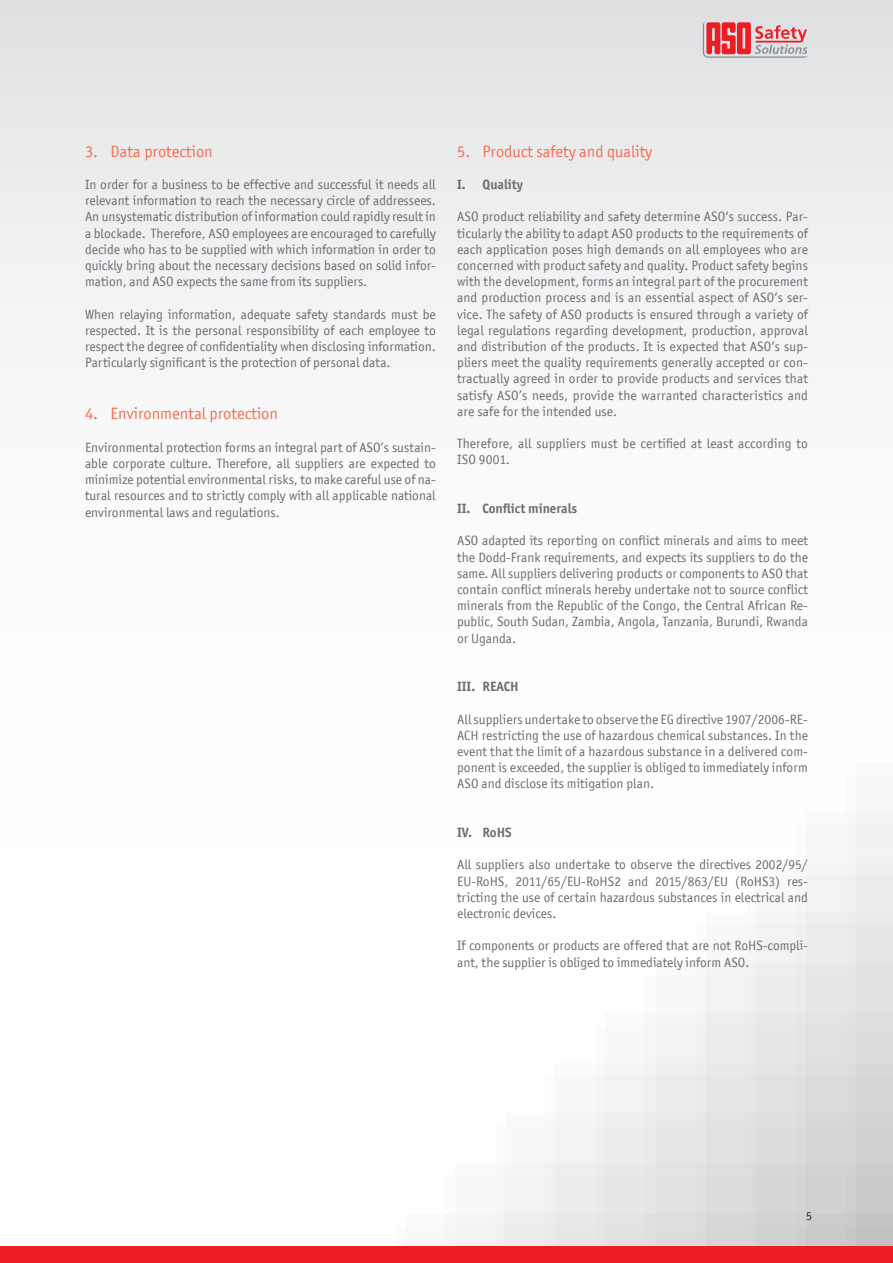
<style>
.page{position:relative;width:893px;height:1263px;background:#fff}
.page>*{position:absolute;margin:0;border:0;box-sizing:border-box;transform-origin:0 0}
.t1{font:16.5px "Officina San ITC";color:#f36f51}
.t2{font:13.5px/16.2px "Officina San ITC";color:#6c6d70;text-align:justify}
.t3{font:700 13.5px "Officina San ITC";color:#6c6d70}
.t4{font:12px "Officina San ITC";color:#231f20}
</style>
<div class="page">
<div style="left:0;top:0;width:893px;height:1263px;background:linear-gradient(to bottom,#eaebec,#fff)"></div>
<div style="left:344px;top:1225px;width:50px;height:38px;background:#fff"></div>
<div style="left:394px;top:1175px;width:50px;height:50px;background:#fff"></div>
<div style="left:444px;top:1125px;width:51px;height:50px;background:#fff"></div>
<div style="left:495px;top:1075px;width:50px;height:50px;background:#fff"></div>
<div style="left:545px;top:1025px;width:50px;height:50px;background:#fff"></div>
<div style="left:595px;top:975px;width:50px;height:50px;background:#fff"></div>
<div style="left:645px;top:925px;width:50px;height:50px;background:#fff"></div>
<div style="left:695px;top:875px;width:50px;height:50px;background:#fff"></div>
<div style="left:745px;top:824px;width:50px;height:51px;background:#fff"></div>
<div style="left:795px;top:774px;width:51px;height:50px;background:#fff"></div>
<div style="left:846px;top:724px;width:47px;height:50px;background:#fff"></div>
<div style="left:855px;top:1213px;width:38px;height:50px;background:#c2c1c1"></div>
<div style="left:805px;top:1213px;width:50px;height:50px;background:#cacaca"></div>
<div style="left:755px;top:1213px;width:50px;height:50px;background:#d0d1d1"></div>
<div style="left:705px;top:1213px;width:50px;height:50px;background:#d6d6d7"></div>
<div style="left:655px;top:1213px;width:50px;height:50px;background:#dcdcdd"></div>
<div style="left:605px;top:1213px;width:50px;height:50px;background:#e1e1e2"></div>
<div style="left:555px;top:1213px;width:50px;height:50px;background:#e7e7e8"></div>
<div style="left:505px;top:1213px;width:50px;height:50px;background:#ececed"></div>
<div style="left:454px;top:1213px;width:51px;height:50px;background:#f2f2f3"></div>
<div style="left:404px;top:1213px;width:50px;height:50px;background:#f8f8f8"></div>
<div style="left:354px;top:1213px;width:50px;height:50px;background:#fff"></div>
<div style="left:856px;top:1163px;width:37px;height:50px;background:#cacaca"></div>
<div style="left:805px;top:1163px;width:51px;height:50px;background:#d0d1d1"></div>
<div style="left:755px;top:1163px;width:50px;height:50px;background:#d6d6d7"></div>
<div style="left:705px;top:1163px;width:50px;height:50px;background:#dcdcdd"></div>
<div style="left:655px;top:1163px;width:50px;height:50px;background:#e1e1e2"></div>
<div style="left:605px;top:1163px;width:50px;height:50px;background:#e7e7e8"></div>
<div style="left:555px;top:1163px;width:50px;height:50px;background:#ececed"></div>
<div style="left:505px;top:1163px;width:50px;height:50px;background:#f2f2f3"></div>
<div style="left:455px;top:1163px;width:50px;height:50px;background:#f8f8f8"></div>
<div style="left:404px;top:1163px;width:51px;height:50px;background:#fff"></div>
<div style="left:856px;top:1113px;width:37px;height:50px;background:#d0d1d1"></div>
<div style="left:805px;top:1113px;width:51px;height:50px;background:#d6d6d7"></div>
<div style="left:755px;top:1113px;width:50px;height:50px;background:#dcdcdd"></div>
<div style="left:705px;top:1113px;width:50px;height:50px;background:#e1e1e2"></div>
<div style="left:655px;top:1113px;width:50px;height:50px;background:#e7e7e8"></div>
<div style="left:605px;top:1113px;width:50px;height:50px;background:#ececed"></div>
<div style="left:555px;top:1113px;width:50px;height:50px;background:#f2f2f3"></div>
<div style="left:505px;top:1113px;width:50px;height:50px;background:#f8f8f8"></div>
<div style="left:455px;top:1113px;width:50px;height:50px;background:#fff"></div>
<div style="left:856px;top:1063px;width:37px;height:50px;background:#d6d6d7"></div>
<div style="left:805px;top:1063px;width:51px;height:50px;background:#dcdcdd"></div>
<div style="left:755px;top:1063px;width:50px;height:50px;background:#e1e1e2"></div>
<div style="left:705px;top:1063px;width:50px;height:50px;background:#e7e7e8"></div>
<div style="left:655px;top:1063px;width:50px;height:50px;background:#ececed"></div>
<div style="left:605px;top:1063px;width:50px;height:50px;background:#f2f2f3"></div>
<div style="left:555px;top:1063px;width:50px;height:50px;background:#f8f8f8"></div>
<div style="left:505px;top:1063px;width:50px;height:50px;background:#fff"></div>
<div style="left:856px;top:1012px;width:37px;height:51px;background:#dcdcdd"></div>
<div style="left:805px;top:1012px;width:51px;height:51px;background:#e1e1e2"></div>
<div style="left:755px;top:1012px;width:50px;height:51px;background:#e7e7e8"></div>
<div style="left:705px;top:1012px;width:50px;height:51px;background:#ececed"></div>
<div style="left:655px;top:1012px;width:50px;height:51px;background:#f2f2f3"></div>
<div style="left:605px;top:1012px;width:50px;height:51px;background:#f8f8f8"></div>
<div style="left:555px;top:1012px;width:50px;height:51px;background:#fff"></div>
<div style="left:856px;top:962px;width:37px;height:50px;background:#e1e1e2"></div>
<div style="left:805px;top:962px;width:51px;height:50px;background:#e7e7e8"></div>
<div style="left:755px;top:962px;width:50px;height:50px;background:#ececed"></div>
<div style="left:705px;top:962px;width:50px;height:50px;background:#f2f2f3"></div>
<div style="left:655px;top:962px;width:50px;height:50px;background:#f8f8f8"></div>
<div style="left:605px;top:962px;width:50px;height:50px;background:#fff"></div>
<div style="left:856px;top:912px;width:37px;height:50px;background:#e7e7e8"></div>
<div style="left:805px;top:912px;width:51px;height:50px;background:#ececed"></div>
<div style="left:755px;top:912px;width:50px;height:50px;background:#f2f2f3"></div>
<div style="left:705px;top:912px;width:50px;height:50px;background:#f8f8f8"></div>
<div style="left:655px;top:912px;width:50px;height:50px;background:#fff"></div>
<div style="left:856px;top:862px;width:37px;height:50px;background:#ececed"></div>
<div style="left:805px;top:862px;width:51px;height:50px;background:#f2f2f3"></div>
<div style="left:755px;top:862px;width:50px;height:50px;background:#f8f8f8"></div>
<div style="left:705px;top:862px;width:50px;height:50px;background:#fff"></div>
<div style="left:856px;top:812px;width:37px;height:50px;background:#f1f1f2"></div>
<div style="left:805px;top:812px;width:51px;height:50px;background:#f7f7f8"></div>
<div style="left:755px;top:812px;width:50px;height:50px;background:#fff"></div>
<div style="left:856px;top:762px;width:37px;height:50px;background:#f7f7f8"></div>
<div style="left:805px;top:762px;width:51px;height:50px;background:#fff"></div>
<div style="left:856px;top:712px;width:37px;height:50px;background:#fff"></div>
<div style="left:0;top:1246px;width:893px;height:17px;background:#ee1d23"></div>
<svg style="left:703px;top:22px;width:105px;height:36px;background:#dd8c90"></svg>
<p class="t1" style="left:85px;top:141px;width:129px">3. Data protection</p>
<p class="t2" style="left:85px;top:176px;width:352px">In order for a business to be effective and successful it needs all relevant information to reach the necessary circle of addressees.<br>An unsystematic distribution of information could rapidly result in a blockade. Therefore, ASO employees are encouraged to carefully decide who has to be supplied with which information in order to quickly bring about the necessary decisions based on solid infor&shy;mation, and ASO expects the same from its suppliers.</p>
<p class="t2" style="left:85px;top:306px;width:352px">When relaying information, adequate safety standards must be respected. It is the personal responsibility of each employee to respect the degree of confidentiality when disclosing information.<br>Particularly significant is the protection of personal data.</p>
<p class="t1" style="left:85px;top:404px;width:195px">4. Environmental protection</p>
<p class="t2" style="left:85px;top:439px;width:352px">Environmental protection forms an integral part of ASO’s sustain&shy;able corporate culture. Therefore, all suppliers are expected to minimize potential environmental risks, to make careful use of na&shy;tural resources and to strictly comply with all applicable national environmental laws and regulations.</p>
<p class="t1" style="left:457px;top:141px;width:197px">5. Product safety and quality</p>
<p class="t3" style="left:457px;top:176px;width:67px">I. Quality</p>
<p class="t2" style="left:457px;top:209px;width:352px">ASO product reliability and safety determine ASO‘s success. Par&shy;ticularly the ability to adapt ASO products to the requirements of each application poses high demands on all employees who are concerned with product safety and quality. Product safety begins with the development, forms an integral part of the procurement and production process and is an essential aspect of ASO‘s ser&shy;vice. The safety of ASO products is ensured through a variety of legal regulations regarding development, production, approval and distribution of the products. It is expected that ASO‘s sup&shy;pliers meet the quality requirements generally accepted or con&shy;tractually agreed in order to provide products and services that satisfy ASO’s needs, provide the warranted characteristics and are safe for the intended use.</p>
<p class="t2" style="left:457px;top:435px;width:352px">Therefore, all suppliers must be certified at least according to<br>ISO 9001.</p>
<p class="t3" style="left:457px;top:500px;width:122px">II. Conflict minerals</p>
<p class="t2" style="left:457px;top:533px;width:352px">ASO adapted its reporting on conflict minerals and aims to meet the Dodd-Frank requirements, and expects its suppliers to do the same. All suppliers delivering products or components to ASO that contain conflict minerals hereby undertake not to source conflict minerals from the Republic of the Congo, the Central African Re&shy;public, South Sudan, Zambia, Angola, Tanzania, Burundi, Rwanda or Uganda.</p>
<p class="t3" style="left:457px;top:678px;width:63px">III. REACH</p>
<p class="t2" style="left:457px;top:711px;width:352px">All suppliers undertake to observe the EG directive 1907/2006-RE-ACH restricting the use of hazardous chemical substances. In the event that the limit of a hazardous substance in a delivered com&shy;ponent is exceeded, the supplier is obliged to immediately inform ASO and disclose its mitigation plan.</p>
<p class="t3" style="left:457px;top:824px;width:56px">IV. RoHS</p>
<p class="t2" style="left:457px;top:857px;width:352px">All suppliers also undertake to observe the directives 2002/95/ EU-RoHS, 2011/65/EU-RoHS2 and 2015/863/EU (RoHS3) res&shy;tricting the use of certain hazardous substances in electrical and electronic devices.</p>
<p class="t2" style="left:457px;top:938px;width:352px">If components or products are offered that are not RoHS-compli&shy;ant, the supplier is obliged to immediately inform ASO.</p>
<p class="t4" style="left:806px;top:1209px;width:7px">5</p>
</div>
